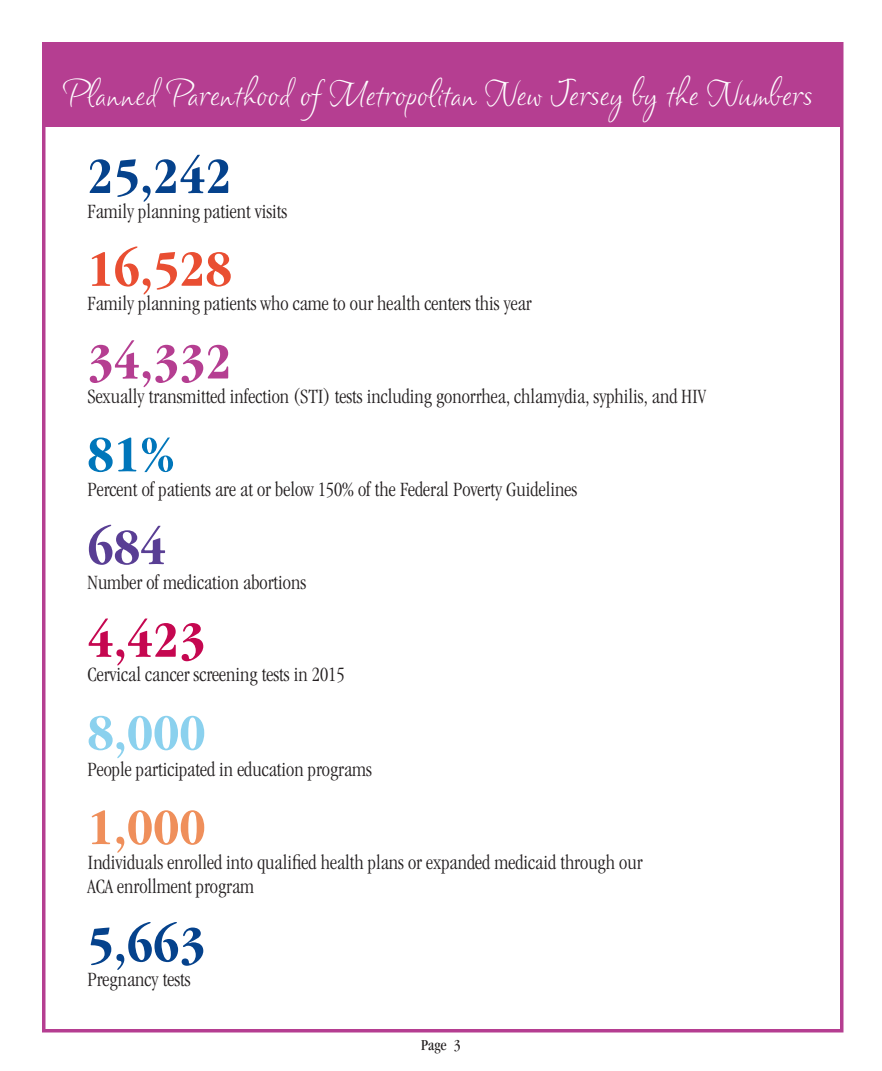
<style>
.page{position:relative;width:882px;height:1071px;background:#fff}
.page>*{position:absolute;margin:0;border:0;box-sizing:border-box;transform-origin:0 0}
.t1{font:700 condensed 52.5px "Garamond";color:#05428c}
.t2{font:700 condensed 52.5px "Garamond";color:#e94e32}
.t3{font:700 condensed 52.5px "Garamond";color:#b53e91}
.t4{font:700 condensed 52.5px "Garamond";color:#c50750}
.t5{font:700 condensed 52.5px "Garamond";color:#8bd1ee}
.t6{font:700 condensed 52.5px "Garamond";color:#ef8f5b}
.t7{font:700 condensed 52.5px "Garamond";color:#0076ba}
.t8{font:700 condensed 52.5px "Garamond";color:#593e94}
.t9{font:35px "Clarissa";color:#fff}
.t10{font:300 condensed 21px/24.5px "Garamond";color:#231f20}
.t11{font:condensed 15.75px "Garamond";color:#231f20}
</style>
<div class="page">
<div style="left:42px;top:42px;width:798px;height:84px;background:#b53e91"></div>
<div style="left:42px;top:42px;width:802px;height:990px;border:4px solid #b53e91"></div>
<h2 class="t9" style="left:63px;top:72px;width:751px">Planned Parenthood of Metropolitan New Jersey by the Numbers</h2>
<h1 class="t1" style="left:88px;top:147px;width:146px">25,242</h1>
<p class="t10" style="left:88px;top:199px;width:201px">Family planning patient visits</p>
<h1 class="t2" style="left:88px;top:239px;width:146px">16,528</h1>
<p class="t10" style="left:88px;top:291px;width:446px">Family planning patients who came to our health centers this year</p>
<h1 class="t3" style="left:88px;top:332px;width:146px">34,332</h1>
<p class="t10" style="left:88px;top:384px;width:620px">Sexually transmitted infection (STI) tests including gonorrhea, chlamydia, syphilis, and HIV</p>
<h1 class="t7" style="left:88px;top:425px;width:89px">81%</h1>
<p class="t10" style="left:88px;top:477px;width:491px">Percent of patients are at or below 150% of the Federal Poverty Guidelines</p>
<h1 class="t8" style="left:88px;top:518px;width:80px">684</h1>
<p class="t10" style="left:88px;top:570px;width:220px">Number of medication abortions</p>
<h1 class="t4" style="left:88px;top:610px;width:120px">4,423</h1>
<p class="t10" style="left:88px;top:662px;width:259px">Cervical cancer screening tests in 2015</p>
<h1 class="t5" style="left:88px;top:703px;width:120px">8,000</h1>
<p class="t10" style="left:88px;top:757px;width:286px">People participated in education programs</p>
<h1 class="t6" style="left:88px;top:798px;width:120px">1,000</h1>
<p class="t10" style="left:88px;top:850px;width:557px">Individuals enrolled into qualified health plans or expanded medicaid through our<br>ACA enrollment program</p>
<h1 class="t1" style="left:88px;top:915px;width:120px">5,663</h1>
<p class="t10" style="left:88px;top:967px;width:105px">Pregnancy tests</p>
<p class="t11" style="left:421px;top:1036px;width:41px">Page 3</p>
</div>
